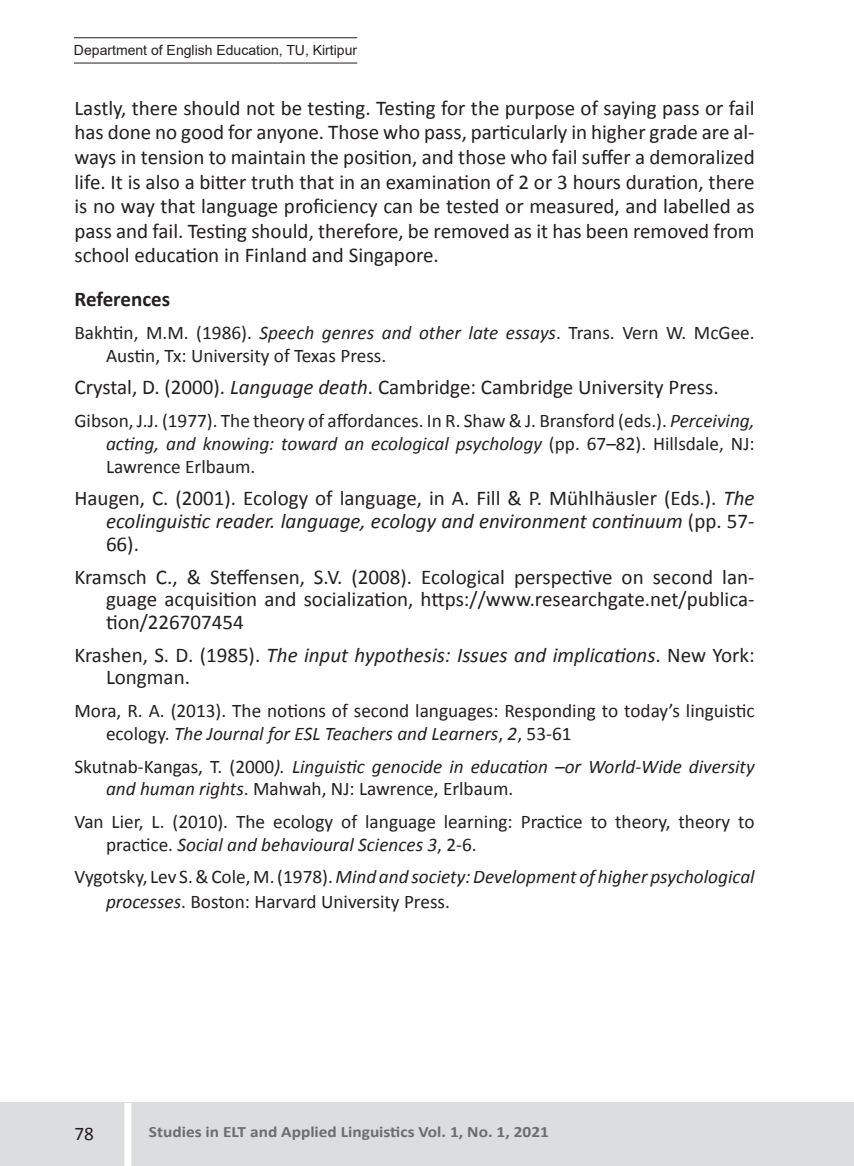
<style>
.page{position:relative;width:854px;height:1166px;background:#fff}
.page>*{position:absolute;margin:0;border:0;box-sizing:border-box;transform-origin:0 0}
.t1{font:21px/24.5px "Calibri";color:#231f20;text-align:justify}
.t2{font:italic 21px/22.8px "Calibri";color:#222}
.Sub_Heading{font:700 21px "Calibri";color:#231f20}
.t3{font:19.25px/22.8px "Calibri";color:#231f20}
.t4{font:19.25px/22.8px "Calibri";color:#222}
.t5{font:italic 19.25px/22.8px "Calibri";color:#231f20}
.t6{font:700 15.75px "Calibri";color:#6c6d70;scale:1.1 1}
.t7{font:14px "Arial";color:#231f20}
.s1{font-style:italic}
.s2{font-style:normal}
</style>
<div class="page">
<div style="left:0;top:1103px;width:853px;height:63px;background:#dcdddf"></div>
<div style="left:124px;top:1103px;width:7px;height:63px;background:#fff"></div>
<hr style="left:74px;top:63px;width:283px;height:1px;background:#231f20">
<hr style="left:74px;top:37px;width:283px;height:1px;background:#231f20">
<p class="t7" style="left:74px;top:40px;width:284px">Department of English Education, TU, Kirtipur</p>
<p class="t1" style="left:74px;top:96px;width:681px">Lastly, there should not be testing. Testing for the purpose of saying pass or fail has done no good for anyone. Those who pass, particularly in higher grade are al&shy;ways in tension to maintain the position, and those who fail suffer a demoralized life. It is also a bitter truth that in an examination of 2 or 3 hours duration, there is no way that language proficiency can be tested or measured, and labelled as pass and fail. Testing should, therefore, be removed as it has been removed from school education in Finland and Singapore.</p>
<p class="Sub_Heading" style="left:74px;top:286px;width:97px">References</p>
<p class="t4" style="left:106px;top:321px;width:650px;text-indent:-32px">Bakhtin, M.M. (1986). <span class="s1">Speech genres and other late essays</span>. Trans. Vern W. McGee.<br>Austin, Tx: University of Texas Press.</p>
<p class="t1" style="left:74px;top:375px;width:645px">Crystal, D. (2000). <span class="s1">Language death</span>. Cambridge: Cambridge University Press.</p>
<p class="t4" style="left:106px;top:409px;width:650px;text-align:justify;text-indent:-32px">Gibson, J.J. (1977). The theory of affordances. In R. Shaw &amp; J. Bransford (eds.). <span class="s1">Perceiving, acting, and knowing: toward an ecological psychology</span> (pp. 67–82). Hillsdale, NJ:<br>Lawrence Erlbaum.</p>
<p class="t1" style="left:106px;top:487px;width:650px;line-height:22.8px;text-indent:-32px">Haugen, C. (2001). Ecology of language, in A. Fill &amp; P. Mühlhäusler (Eds.). <span class="s1">The ecolinguistic reader. language, ecology and environment continuum</span> (pp. 57- 66).</p>
<p class="t1" style="left:106px;top:565px;width:650px;line-height:22.8px;text-indent:-32px">Kramsch C., &amp; Steffensen, S.V. (2008). Ecological perspective on second lan&shy;guage acquisition and socialization, https://www.researchgate.net/publica&shy;tion/226707454</p>
<p class="t2" style="left:106px;top:642px;width:650px;text-indent:-32px"><span class="s2">Krashen, S. D. (1985).</span> The input hypothesis: Issues and implications<span class="s2">. New York:<br>Longman.</span></p>
<p class="t3" style="left:106px;top:699px;width:650px;text-indent:-32px">Mora, R. A. (2013). The notions of second languages: Responding to today’s linguistic ecology. <span class="s1">The Journal for ESL Teachers and Learners</span>, <span class="s1">2</span>, 53-61</p>
<p class="t5" style="left:106px;top:754px;width:650px;text-indent:-32px"><span class="s2">Skutnab-Kangas, T. (2000</span>). Linguistic genocide in education –or World-Wide diversity and human rights<span class="s2">. Mahwah, NJ: Lawrence, Erlbaum.</span></p>
<p class="t3" style="left:106px;top:810px;width:650px;text-indent:-32px">Van Lier, L. (2010). The ecology of language learning: Practice to theory, theory to practice. <span class="s1">Social and behavioural Sciences 3</span>, 2-6.</p>
<p class="t3" style="left:106px;top:865px;width:650px;line-height:24.5px;text-indent:-32px">Vygotsky, Lev S. &amp; Cole, M. (1978). <span class="s1">Mind and society: Development of higher psychological processes</span>. Boston: Harvard University Press.</p>
<p class="t3" style="left:74px;top:1122px;width:21px">78</p>
<p class="t6" style="left:149px;top:1121px;width:365px">Studies in ELT and Applied Linguistics Vol. 1, No. 1, 2021</p>
</div>
